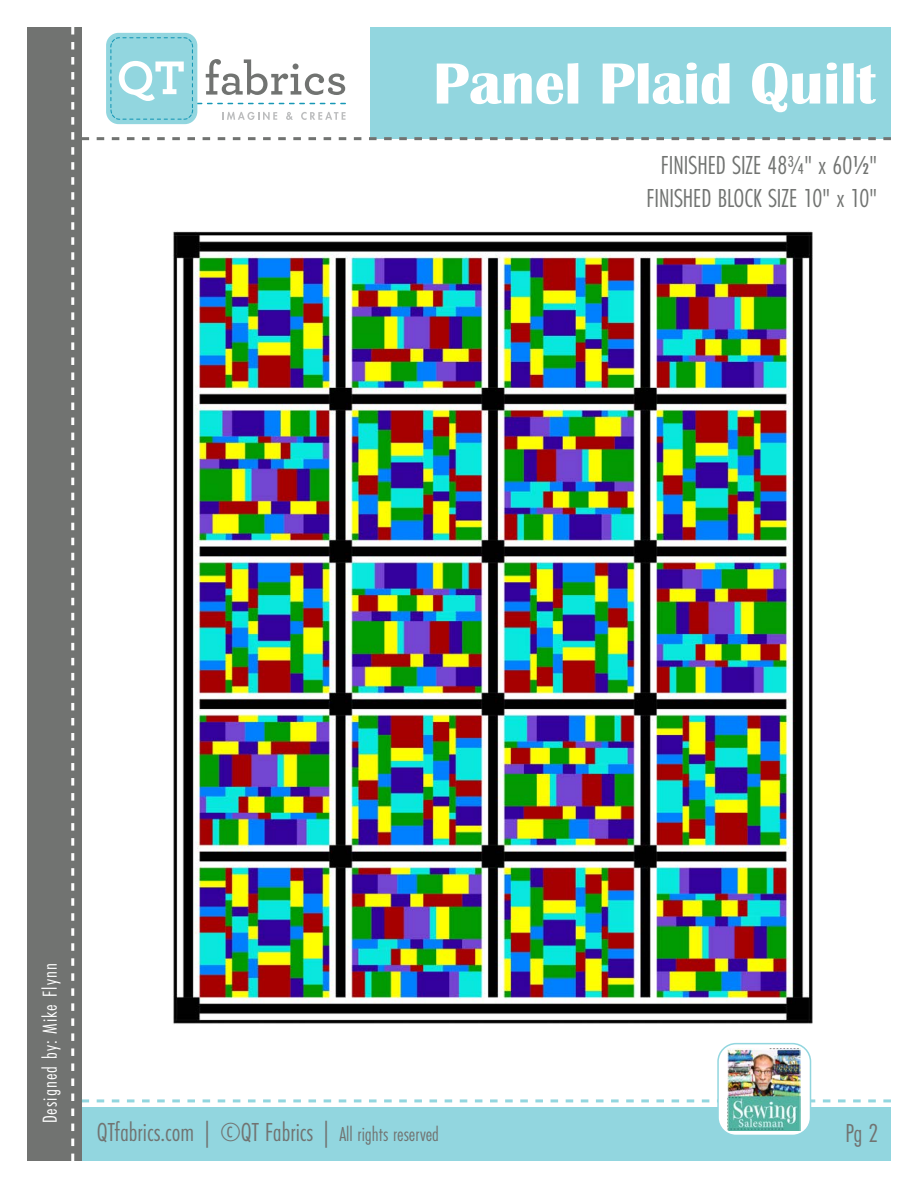
<style>
.page{position:relative;width:918px;height:1188px;background:#fff}
.page>*{position:absolute;margin:0;border:0;box-sizing:border-box;transform-origin:0 0}
.t1{font:700 60px "Britannic";color:#fff}
.t2{font:27px/32.4px "Futura PT Cond";color:#717371;text-align:center}
.t3{font:21px "Futura PT Cond";letter-spacing:.05em;color:#fff}
.s1{font-weight:500}
.s2{font-size:21px}
</style>
<div class="page">
<div style="left:371px;top:27px;width:520px;height:112px;background:#92d6df"></div>
<div style="left:106px;top:33px;width:91px;height:91px;background:#92d6df;border-radius:13px"></div>
<svg style="left:110px;top:37px;width:236px;height:83px"></svg>
<div style="left:71px;top:1107px;width:820px;height:54px;background:#92d6df"></div>
<svg style="left:82px;top:1099px;width:809px;height:3px"></svg>
<div style="left:27px;top:27px;width:55px;height:1134px;background:#717371"></div>
<svg style="left:71px;top:27px;width:3px;height:1134px"></svg>
<svg style="left:82px;top:137px;width:809px;height:3px"></svg>
<img style="left:173px;top:231px;width:640px;height:793px">
<div style="left:718px;top:1044px;width:93px;height:91px;background:#fff;border-radius:18px"></div>
<img style="left:727px;top:1049px;width:73px;height:81px">
<div style="left:717px;top:1043px;width:94px;height:93px;border:2px solid #92d6df;border-radius:18px"></div>
<p class="t1" style="left:433px;top:50px;width:444px">Panel Plaid Quilt</p>
<p class="t2" style="left:646px;top:149px;width:233px">FINISHED SIZE 48¾" x 60<span class="s1">½</span>"<br>FINISHED BLOCK SIZE 10" x 10"</p>
<p class="t3" style="left:38px;top:1123px;width:162px;rotate:-90deg">Designed by: Mike Flynn</p>
<p class="t2" style="left:97px;top:1116px;width:344px">QTfabrics.com | ©QT Fabrics | <span class="s2">All rights reserved</span></p>
<p class="t2" style="left:845px;top:1117px;width:35px">Pg 2</p>
</div>
